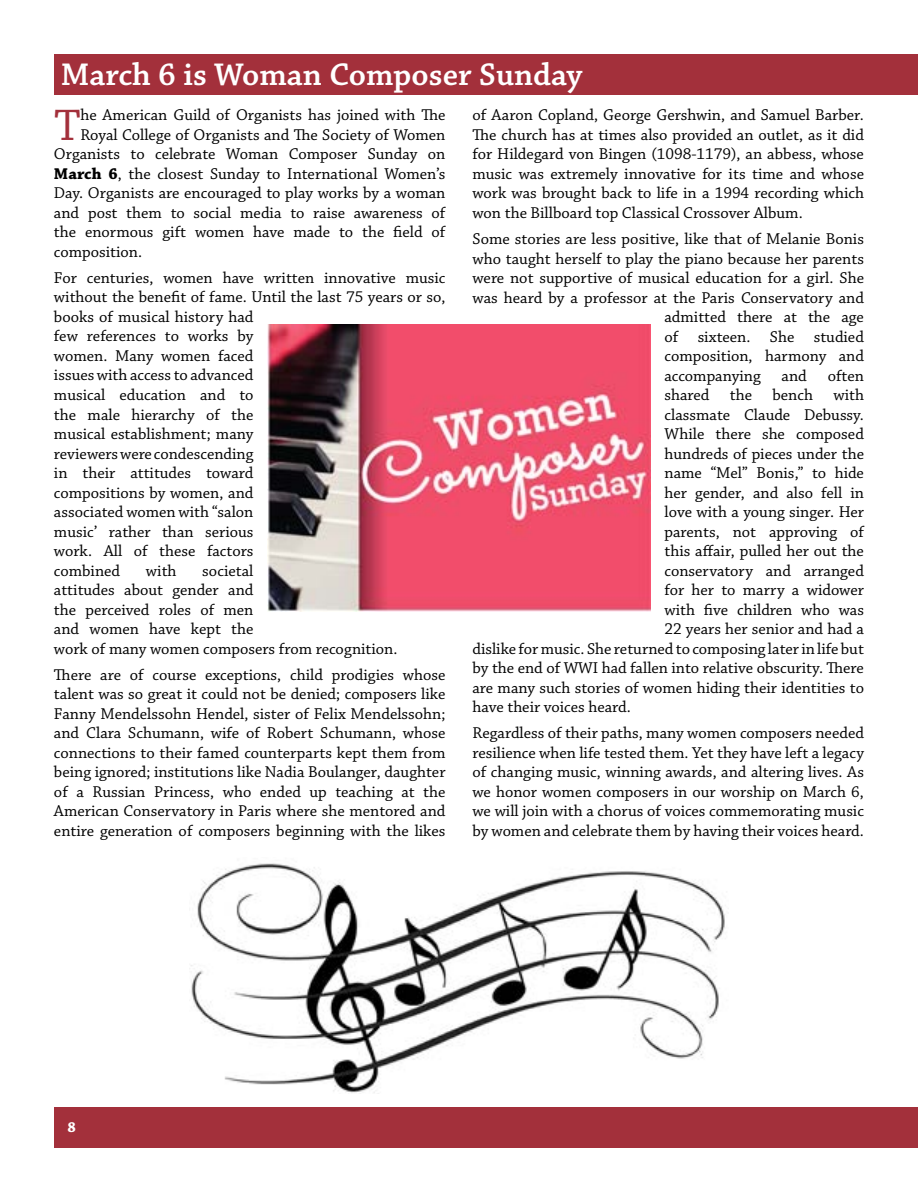
<style>
.page{position:relative;width:918px;height:1188px;background:#fff}
.page>*{position:absolute;margin:0;border:0;box-sizing:border-box;transform-origin:0 0}
.t1{font:46.5px "Chaparral Pro";color:#a3303b}
.t2{font:600 33px "Chaparral Pro";color:#fff}
.t3{font:16.5px/19.5px "Chaparral Pro";color:#000;text-align:justify}
.t4{font:700 15px "Chaparral Pro";color:#fff}
.s1{font-weight:700}
</style>
<div class="page">
<div style="left:54px;top:1107px;width:864px;height:41px;background:#a3303b"></div>
<div style="left:54px;top:54px;width:864px;height:40px;background:#a3303b"></div>
<img style="left:267px;top:324px;width:384px;height:288px">
<img style="left:191px;top:863px;width:534px;height:231px">
<h2 class="t2" style="left:61px;top:56px;width:523px">March 6 is Woman Composer Sunday</h2>
<h1 class="t1" style="left:54px;top:99px;width:28px">T</h1>
<p class="t3" style="left:80px;top:106px;width:367px">he American Guild of Organists has joined with The</p>
<p class="t3" style="left:473px;top:106px;width:393px">of Aaron Copland, George Gershwin, and Samuel Barber.<br>The church has at times also provided an outlet, as it did for Hildegard von Bingen (1098-1179), an abbess, whose music was extremely innovative for its time and whose work was brought back to life in a 1994 recording which won the Billboard top Classical Crossover Album.</p>
<p class="t3" style="left:473px;top:230px;width:393px">Some stories are less positive, like that of Melanie Bonis</p>
<p class="t3" style="left:473px;top:249px;width:393px">who taught herself to play the piano because her parents</p>
<p class="t3" style="left:473px;top:269px;width:393px">were not supportive of musical education for a girl. She</p>
<p class="t3" style="left:473px;top:288px;width:393px">was heard by a professor at the Paris Conservatory and</p>
<p class="t3" style="left:664px;top:308px;width:201px">admitted there at the age</p>
<p class="t3" style="left:664px;top:327px;width:201px">of sixteen. She studied</p>
<p class="t3" style="left:664px;top:347px;width:201px">composition, harmony and</p>
<p class="t3" style="left:664px;top:366px;width:98px">accompanying</p>
<p class="t3" style="left:782px;top:366px;width:27px">and</p>
<p class="t3" style="left:828px;top:366px;width:38px">often</p>
<p class="t3" style="left:664px;top:386px;width:201px">shared the bench with</p>
<p class="t3" style="left:664px;top:405px;width:201px">classmate Claude Debussy.</p>
<p class="t3" style="left:664px;top:425px;width:201px">While there she composed</p>
<p class="t3" style="left:664px;top:444px;width:201px">hundreds of pieces under the</p>
<p class="t3" style="left:664px;top:464px;width:201px">name “Mel” Bonis,” to hide</p>
<p class="t3" style="left:664px;top:483px;width:201px">her gender, and also fell in</p>
<p class="t3" style="left:664px;top:503px;width:201px">love with a young singer. Her</p>
<p class="t3" style="left:664px;top:522px;width:201px">parents, not approving of</p>
<p class="t3" style="left:664px;top:542px;width:201px">this affair, pulled her out the</p>
<p class="t3" style="left:664px;top:561px;width:201px">conservatory and arranged</p>
<p class="t3" style="left:664px;top:581px;width:201px">for her to marry a widower</p>
<p class="t3" style="left:664px;top:600px;width:201px">with five children who was</p>
<p class="t3" style="left:664px;top:620px;width:201px">22 years her senior and had a</p>
<p class="t3" style="left:473px;top:639px;width:393px">dislike for music. She returned to composing later in life but</p>
<p class="t3" style="left:473px;top:659px;width:393px">by the end of WWI had fallen into relative obscurity. There</p>
<p class="t3" style="left:473px;top:678px;width:393px">are many such stories of women hiding their identities to</p>
<p class="t3" style="left:473px;top:698px;width:160px">have their voices heard.</p>
<p class="t3" style="left:473px;top:724px;width:393px">Regardless of their paths, many women composers needed resilience when life tested them. Yet they have left a legacy of changing music, winning awards, and altering lives. As we honor women composers in our worship on March 6, we will join with a chorus of voices commemorating music by women and celebrate them by having their voices heard.</p>
<p class="t3" style="left:80px;top:125px;width:367px">Royal College of Organists and The Society of Women</p>
<p class="t3" style="left:54px;top:145px;width:393px">Organists to celebrate Woman Composer Sunday on</p>
<p class="t3" style="left:54px;top:164px;width:393px"><span class="s1">March 6</span>, the closest Sunday to International Women’s</p>
<p class="t3" style="left:54px;top:184px;width:393px">Day. Organists are encouraged to play works by a woman</p>
<p class="t3" style="left:54px;top:203px;width:393px">and post them to social media to raise awareness of</p>
<p class="t3" style="left:54px;top:223px;width:393px">the enormous gift women have made to the field of</p>
<p class="t3" style="left:54px;top:242px;width:90px">composition.</p>
<p class="t3" style="left:54px;top:269px;width:393px;text-align:left">For centuries, women have written innovative music without the benefit of fame. Until the last 75 years or so, books of musical history had<br>few references to works by<br>women. Many women faced<br>issues with access to advanced<br>musical education and to<br>the male hierarchy of the<br>musical establishment; many<br>reviewers were condescending<br>in their attitudes toward<br>compositions by women, and<br>associated women with “salon<br>music’ rather than serious<br>work. All of these factors<br>combined</p>
<p class="t3" style="left:54px;top:561px;width:345px;text-align:left;text-indent:148px">societal<br>attitudes about gender and<br>the perceived roles of men<br>and women have kept the<br>work of many women composers from recognition.</p>
<p class="t3" style="left:54px;top:665px;width:393px">There are of course exceptions, child prodigies whose talent was so great it could not be denied; composers like Fanny Mendelssohn Hendel, sister of Felix Mendelssohn; and Clara Schumann, wife of Robert Schumann, whose connections to their famed counterparts kept them from being ignored; institutions like Nadia Boulanger, daughter of a Russian Princess, who ended up teaching at the American Conservatory in Paris where she mentored and entire generation of composers beginning with the likes</p>
<p class="t3" style="left:146px;top:561px;width:32px">with</p>
<p class="t4" style="left:68px;top:1118px;width:10px">8</p>
</div>
